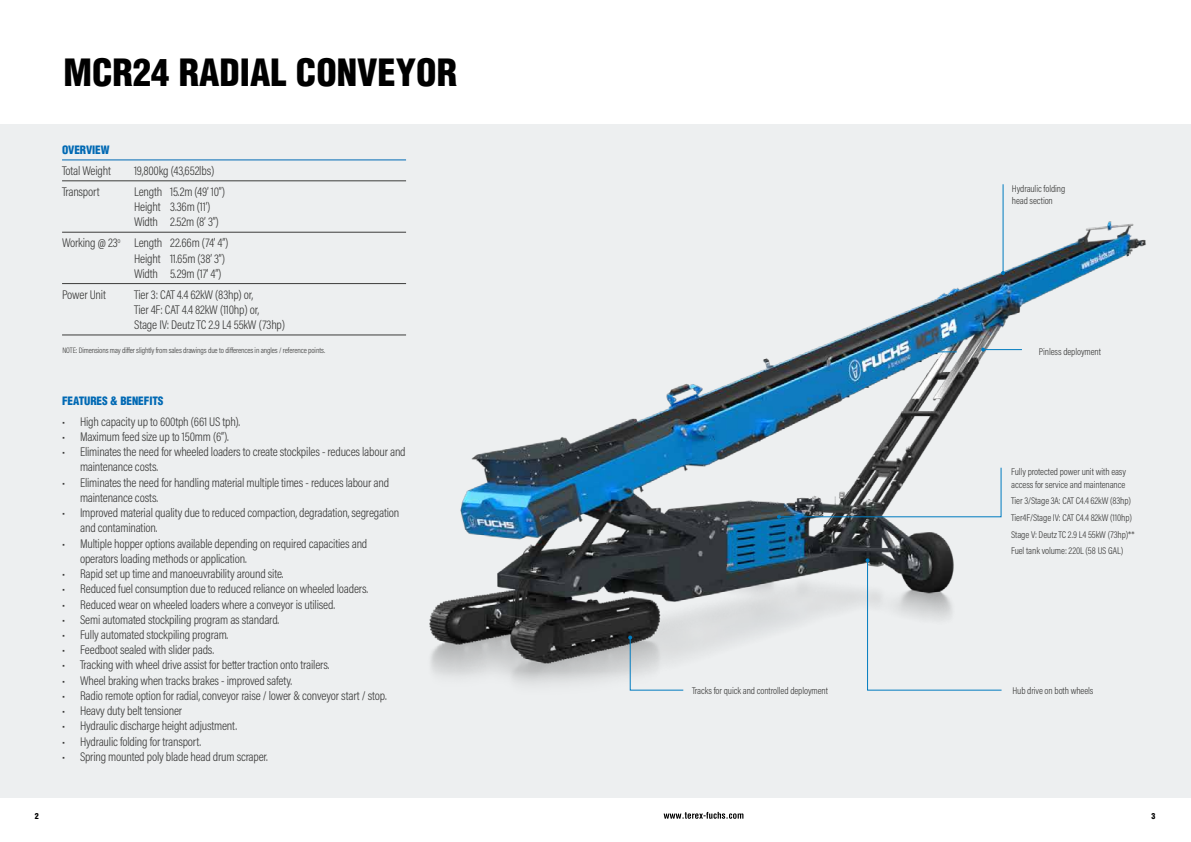
<style>
.page{position:relative;width:1191px;height:842px;background:#fff}
.page>*{position:absolute;margin:0;border:0;box-sizing:border-box;transform-origin:0 0}
.t1{font:900 condensed 36.7px "Helvetica";color:#000}
.t2{font:300 12.7px/15.2px "Acumin Pro Cond";letter-spacing:-.015em;color:#3c3c3b}
.t3{font:900 condensed 11.3px "Helvetica";letter-spacing:-.01em;color:#0069b4}
.t4{font:300 9.9px/16.7px "Acumin Pro Cond";letter-spacing:-.01em;color:#3c3c3b}
.t5{font:300 8px "Acumin Pro Cond";letter-spacing:-.015em;color:#3c3c3b}
.t6{font:900 condensed 8px "Helvetica";color:#000}
</style>
<div class="page">
<svg style="left:663px;top:812px;width:80px;height:7px"></svg>
<div style="left:0;top:125px;width:1191px;height:673px;background:#edeff0"></div>
<hr style="left:62px;top:160px;width:344px;height:1px;background:#0069b4">
<hr style="left:62px;top:181px;width:344px;height:1px;background:#3c3c3b">
<hr style="left:62px;top:232px;width:344px;height:1px;background:#3c3c3b">
<hr style="left:62px;top:283px;width:344px;height:1px;background:#3c3c3b">
<hr style="left:62px;top:335px;width:344px;height:1px;background:#3c3c3b">
<img style="left:311px;top:199px;width:835px;height:486px">
<hr style="left:926px;top:351px;width:30px;height:1px;background:#007bc0">
<svg style="left:924px;top:350px;width:4px;height:4px"></svg>
<hr style="left:983px;top:349px;width:39px;height:1px;background:#007bc0">
<svg style="left:981px;top:348px;width:4px;height:4px"></svg>
<hr style="left:1002px;top:184px;width:1px;height:89px;background:#007bc0">
<svg style="left:1001px;top:271px;width:4px;height:4px"></svg>
<svg style="left:777px;top:467px;width:225px;height:52px"></svg>
<svg style="left:865px;top:558px;width:137px;height:133px"></svg>
<svg style="left:628px;top:635px;width:56px;height:56px"></svg>
<h1 class="t1" style="left:63px;top:49px;width:395px">MCR24 RADIAL CONVEYOR</h1>
<p class="t3" style="left:62px;top:143px;width:49px">OVERVIEW</p>
<p class="t2" style="left:62px;top:163px;width:50px">Total Weight</p>
<p class="t2" style="left:134px;top:163px;width:82px">19,800kg (43,652lbs)</p>
<p class="t2" style="left:62px;top:184px;width:39px">Transport</p>
<p class="t2" style="left:134px;top:184px;width:92px">Length 15.2m (49’ 10”)<br>Height 3.36m (11’)<br>Width 2.52m (8’ 3”)</p>
<p class="t2" style="left:134px;top:235px;width:96px;text-indent:-72px">Working @ 23<sup>o</sup> Length 22.66m (74’ 4’’)<br>Height 11.65m (38’ 3’’)<br>Width 5.29m (17’ 4”)</p>
<p class="t2" style="left:62px;top:286px;width:45px">Power Unit</p>
<p class="t2" style="left:134px;top:286px;width:152px">Tier 3: CAT 4.4 62kW (83hp) or,<br>Tier 4F: CAT 4.4 82kW (110hp) or,<br>Stage IV: Deutz TC 2.9 L4 55kW (73hp)</p>
<p class="t5" style="left:62px;top:345px;width:264px">NOTE: Dimensions may differ slightly from sales drawings due to differences in angles / reference points.</p>
<p class="t3" style="left:62px;top:393px;width:103px">FEATURES &amp; BENEFITS</p>
<p class="t2" style="left:62px;top:413px;width:180px">• High capacity up to 600tph (661 US tph).</p>
<p class="t2" style="left:62px;top:429px;width:168px">• Maximum feed size up to 150mm (6’’).</p>
<p class="t2" style="left:80px;top:444px;width:327px;text-indent:-18px">• Eliminates the need for wheeled loaders to create stockpiles - reduces labour and maintenance costs.</p>
<p class="t2" style="left:80px;top:474px;width:311px;text-indent:-18px">• Eliminates the need for handling material multiple times - reduces labour and maintenance costs.</p>
<p class="t2" style="left:80px;top:505px;width:321px;text-indent:-18px">• Improved material quality due to reduced compaction, degradation, segregation and contamination.</p>
<p class="t2" style="left:80px;top:535px;width:289px;text-indent:-18px">• Multiple hopper options available depending on required capacities and operators loading methods or application.</p>
<p class="t2" style="left:62px;top:566px;width:223px">• Rapid set up time and manoeuvrability around site.</p>
<p class="t2" style="left:62px;top:581px;width:308px">• Reduced fuel consumption due to reduced reliance on wheeled loaders.</p>
<p class="t2" style="left:62px;top:596px;width:274px">• Reduced wear on wheeled loaders where a conveyor is utilised.</p>
<p class="t2" style="left:62px;top:612px;width:219px">• Semi automated stockpiling program as standard.</p>
<p class="t2" style="left:62px;top:627px;width:168px">• Fully automated stockpiling program.</p>
<p class="t2" style="left:62px;top:642px;width:154px">• Feedboot sealed with slider pads.</p>
<p class="t2" style="left:62px;top:657px;width:269px">• Tracking with wheel drive assist for better traction onto trailers.</p>
<p class="t2" style="left:62px;top:672px;width:231px">• Wheel braking when tracks brakes - improved safety.</p>
<p class="t2" style="left:62px;top:688px;width:326px">• Radio remote option for radial, conveyor raise / lower &amp; conveyor start / stop.</p>
<p class="t2" style="left:62px;top:703px;width:122px">• Heavy duty belt tensioner</p>
<p class="t2" style="left:62px;top:718px;width:176px">• Hydraulic discharge height adjustment.</p>
<p class="t2" style="left:62px;top:733px;width:141px">• Hydraulic folding for transport.</p>
<p class="t2" style="left:62px;top:749px;width:207px">• Spring mounted poly blade head drum scraper.</p>
<p class="t4" style="left:1012px;top:182px;width:55px;line-height:12.7px">Hydraulic folding head section</p>
<p class="t4" style="left:1039px;top:343px;width:64px">Pinless deployment</p>
<p class="t4" style="left:1011px;top:465px;width:116px;line-height:12.7px">Fully protected power unit with easy access for service and maintenance</p>
<p class="t4" style="left:1011px;top:492px;width:125px">Tier 3/Stage 3A: CAT C4.4 62kW (83hp)<br>Tier4F/Stage IV: CAT C4.4 82kW (110hp)<br>Stage V: Deutz TC 2.9 L4 55kW (73hp)** Fuel tank volume: 220L (58 US GAL)</p>
<p class="t4" style="left:692px;top:682px;width:137px">Tracks for quick and controlled deployment</p>
<p class="t4" style="left:1012px;top:682px;width:82px">Hub drive on both wheels</p>
<p class="t6" style="left:35px;top:811px;width:5px">2</p>
<p class="t6" style="left:1151px;top:811px;width:5px">3</p>
</div>
